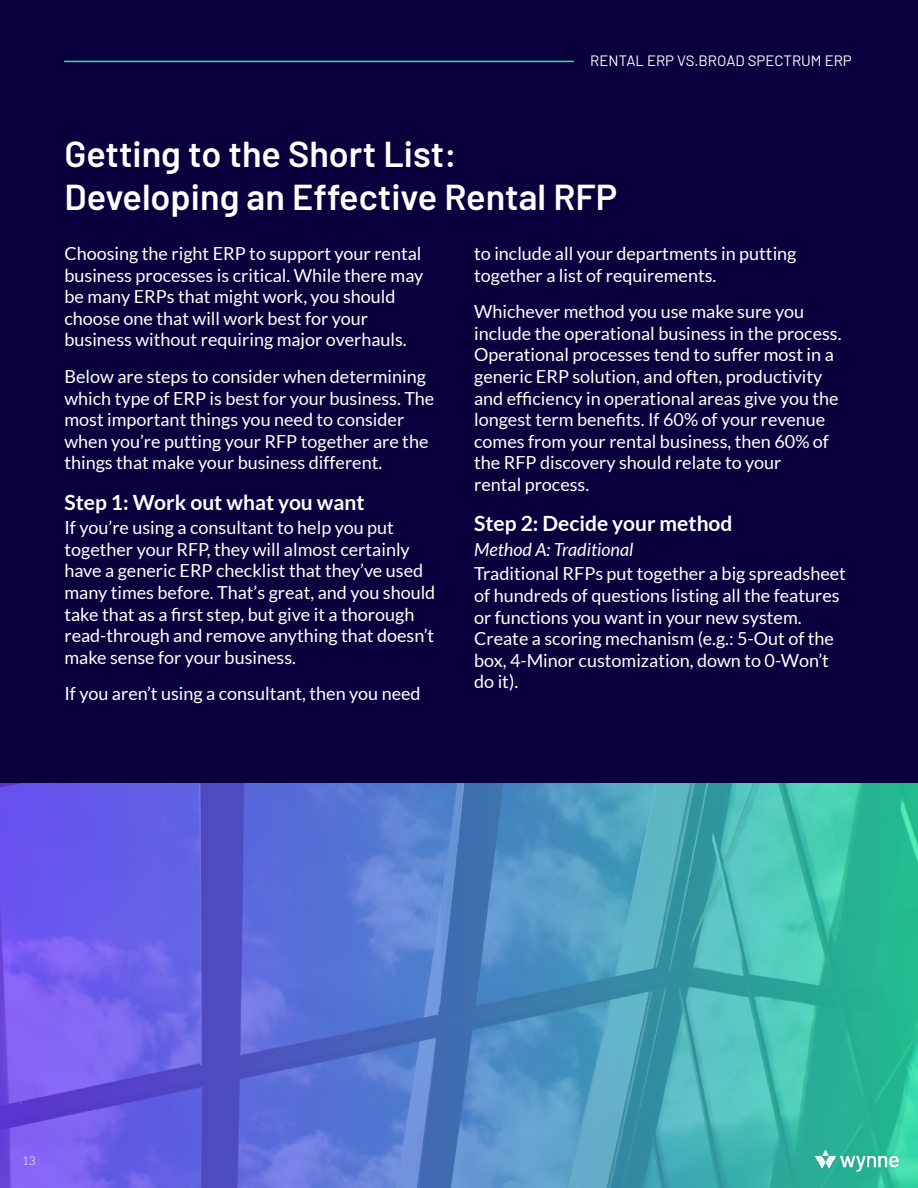
<style>
.page{position:relative;width:918px;height:1188px;background:#fff}
.page>*{position:absolute;margin:0;border:0;box-sizing:border-box;transform-origin:0 0}
.t1{font:600 36px/43.2px "Barlow";color:#fff}
.t2{font:700 21px "Lato";color:#fff}
.t3{font:18px/21.6px "Lato";color:#fff}
.t4{font:italic 18px "Lato";color:#fff}
.t5{font:15px "Barlow";color:#fff}
.t6{font:300 12px "Lato";color:#fff}
</style>
<div class="page">
<svg style="left:0;top:782px;width:918px;height:406px;background:#5388c7"></svg>
<div style="left:0;top:0;width:918px;height:782px;background:#09003d"></div>
<img style="left:814px;top:1149px;width:86px;height:24px">
<hr style="left:64px;top:61px;width:510px;height:1px;background:#19eaa8">
<p class="t5" style="left:590px;top:50px;width:263px">RENTAL ERP VS.BROAD SPECTRUM ERP</p>
<h1 class="t1" style="left:64px;top:129px;width:554px">Getting to the Short List:<br>Developing an Effective Rental RFP</h1>
<p class="t3" style="left:64px;top:243px;width:360px">Choosing the right ERP to support your rental business processes is critical. While there may be many ERPs that might work, you should choose one that will work best for your business without requiring major overhauls.</p>
<p class="t3" style="left:64px;top:366px;width:371px">Below are steps to consider when determining which type of ERP is best for your business. The most important things you need to consider when you’re putting your RFP together are the things that make your business different.</p>
<p class="t2" style="left:64px;top:490px;width:302px">Step 1: Work out what you want</p>
<p class="t3" style="left:64px;top:517px;width:372px">If you’re using a consultant to help you put together your RFP, they will almost certainly have a generic ERP checklist that they’ve used many times before. That’s great, and you should take that as a first step, but give it a thorough read-through and remove anything that doesn’t make sense for your business.</p>
<p class="t3" style="left:64px;top:683px;width:358px">If you aren’t using a consultant, then you need</p>
<p class="t3" style="left:474px;top:243px;width:324px">to include all your departments in putting together a list of requirements.</p>
<p class="t3" style="left:474px;top:301px;width:369px">Whichever method you use make sure you include the operational business in the process.<br>Operational processes tend to suffer most in a generic ERP solution, and often, productivity and efficiency in operational areas give you the longest term benefits. If 60% of your revenue comes from your rental business, then 60% of the RFP discovery should relate to your<br>rental process.</p>
<p class="t2" style="left:474px;top:512px;width:260px">Step 2: Decide your method</p>
<p class="t4" style="left:474px;top:539px;width:161px">Method A: Traditional</p>
<p class="t3" style="left:474px;top:563px;width:373px">Traditional RFPs put together a big spreadsheet of hundreds of questions listing all the features or functions you want in your new system.<br>Create a scoring mechanism (e.g.: 5-Out of the box, 4-Minor customization, down to 0-Won’t do it).</p>
<p class="t6" style="left:22px;top:1154px;width:15px">13</p>
</div>
